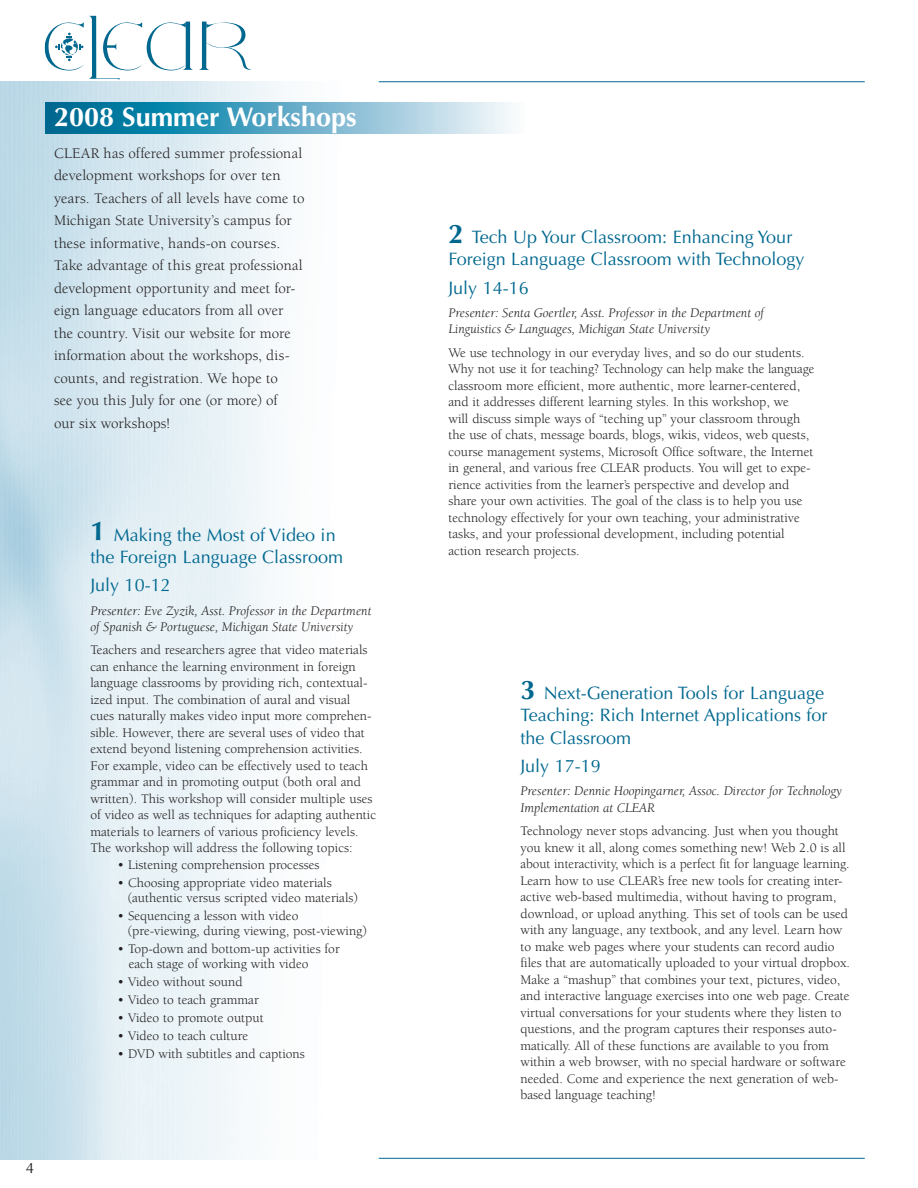
<style>
.page{position:relative;width:918px;height:1188px;background:#fff}
.page>*{position:absolute;margin:0;border:0;box-sizing:border-box;transform-origin:0 0}
.t1{font:700 27px "Optima LT Std";color:#fff}
.t2{font:18px/22.5px "Optima LT Std";color:#00688f}
.t3{font:15px/22.5px "Berkeley Std";color:#231f20}
.t4{font:15px "Optima LT Std";color:#231f20}
.t5{font:13.5px/16.5px "Berkeley Std";color:#231f20}
.t6{font:italic 13.5px/16.5px "Berkeley Std";color:#231f20}
.s1{font-weight:700;font-size:27px}
</style>
<div class="page">
<img style="left:0;top:81px;width:605px;height:1078px">
<hr style="left:379px;top:1158px;width:486px;height:1px;background:#00688f">
<hr style="left:379px;top:81px;width:486px;height:1px;background:#00688f">
<svg style="left:46px;top:102px;width:479px;height:32px;background:#64acc6"></svg>
<svg style="left:199px;top:21px;width:53px;height:49px"></svg>
<svg style="left:45px;top:16px;width:148px;height:64px"></svg>
<hr style="left:127px;top:78px;width:126px;height:1px;background:#00688f">
<h1 class="t1" style="left:54px;top:101px;width:304px">2008 Summer Workshops</h1>
<p class="t3" style="left:54px;top:142px;width:252px">CLEAR has offered summer professional development workshops for over ten years. Teachers of all levels have come to Michigan State University’s campus for these informative, hands-on courses.<br>Take advantage of this great professional development opportunity and meet for&shy;eign language educators from all over the country. Visit our website for more information about the workshops, dis&shy;counts, and registration. We hope to<br>see you this July for one (or more) of<br>our six workshops!</p>
<h2 class="t2" style="left:90px;top:523px;width:254px"><span class="s1">1</span> Making the Most of Video in the Foreign Language Classroom</h2>
<h2 class="t2" style="left:90px;top:574px;width:82px">July 10-12</h2>
<p class="t6" style="left:90px;top:603px;width:283px">Presenter: Eve Zyzik, Asst. Professor in the Department of Spanish &amp; Portuguese, Michigan State University</p>
<p class="t5" style="left:90px;top:642px;width:287px">Teachers and researchers agree that video materials can enhance the learning environment in foreign language classrooms by providing rich, contextual&shy;ized input. The combination of aural and visual cues naturally makes video input more comprehen&shy;sible. However, there are several uses of video that extend beyond listening comprehension activities.<br>For example, video can be effectively used to teach grammar and in promoting output (both oral and written). This workshop will consider multiple uses of video as well as techniques for adapting authentic materials to learners of various proficiency levels.<br>The workshop will address the following topics:</p>
<p class="t5" style="left:117px;top:857px;width:204px">• Listening comprehension processes</p>
<p class="t5" style="left:128px;top:875px;width:232px;line-height:15px;text-indent:-10px">• Choosing appropriate video materials (authentic versus scripted video materials)</p>
<p class="t5" style="left:128px;top:908px;width:241px;line-height:15px;text-indent:-10px">• Sequencing a lesson with video (pre-viewing, during viewing, post-viewing)</p>
<p class="t5" style="left:129px;top:941px;width:213px;line-height:15px;text-indent:-11px">• Top-down and bottom-up activities for each stage of working with video</p>
<p class="t5" style="left:117px;top:974px;width:127px">• Video without sound</p>
<p class="t5" style="left:117px;top:992px;width:143px">• Video to teach grammar</p>
<p class="t5" style="left:117px;top:1010px;width:148px">• Video to promote output</p>
<p class="t5" style="left:117px;top:1028px;width:132px">• Video to teach culture</p>
<p class="t5" style="left:117px;top:1046px;width:189px">• DVD with subtitles and captions</p>
<p class="t4" style="left:26px;top:1160px;width:10px">4</p>
<h2 class="t2" style="left:448px;top:225px;width:357px"><span class="s1">2</span> Tech U p Your Classroom: Enhancing Your<br>Foreign Language Classroom with Technology</h2>
<h2 class="t2" style="left:448px;top:276px;width:82px">July 14-16</h2>
<p class="t6" style="left:448px;top:305px;width:317px">Presenter: Senta Goertler, Asst. Professor in the Department of<br>Linguistics &amp; Languages, Michigan State University</p>
<p class="t5" style="left:448px;top:344px;width:368px">We use technology in our everyday lives, and so do our students.<br>Why not use it for teaching? Technology can help make the language classroom more efficient, more authentic, more learner-centered, and it addresses different learning styles. In this workshop, we<br>will discuss simple ways of “teching up” your classroom through the use of chats, message boards, blogs, wikis, videos, web quests, course management systems, Microsoft Office software, the Internet in general, and various free CLEAR products. You will get to expe&shy;rience activities from the learner’s perspective and develop and share your own activities. The goal of the class is to help you use technology effectively for your own teaching, your administrative tasks, and your professional development, including potential action research projects.</p>
<h2 class="t2" style="left:520px;top:682px;width:309px"><span class="s1">3</span> Next-Generation Tools for Language<br>Teaching: Rich Internet Applications for the Classroom</h2>
<h2 class="t2" style="left:520px;top:755px;width:82px">July 17-19</h2>
<p class="t6" style="left:520px;top:783px;width:323px">Presenter: Dennie Hoopingarner, Assoc. Director for Technology<br>Implementation at CLEAR</p>
<p class="t5" style="left:520px;top:823px;width:331px">Technology never stops advancing. Just when you thought you knew it all, along comes something new! Web 2.0 is all about interactivity, which is a perfect fit for language learning.<br>Learn how to use CLEAR’s free new tools for creating inter&shy;active web-based multimedia, without having to program, download, or upload anything. This set of tools can be used with any language, any textbook, and any level. Learn how to make web pages where your students can record audio files that are automatically uploaded to your virtual dropbox.<br>Make a “mashup” that combines your text, pictures, video, and interactive language exercises into one web page. Create virtual conversations for your students where they listen to questions, and the program captures their responses auto&shy;matically. All of these functions are available to you from within a web browser, with no special hardware or software needed. Come and experience the next generation of web&shy;based language teaching!</p>
</div>
